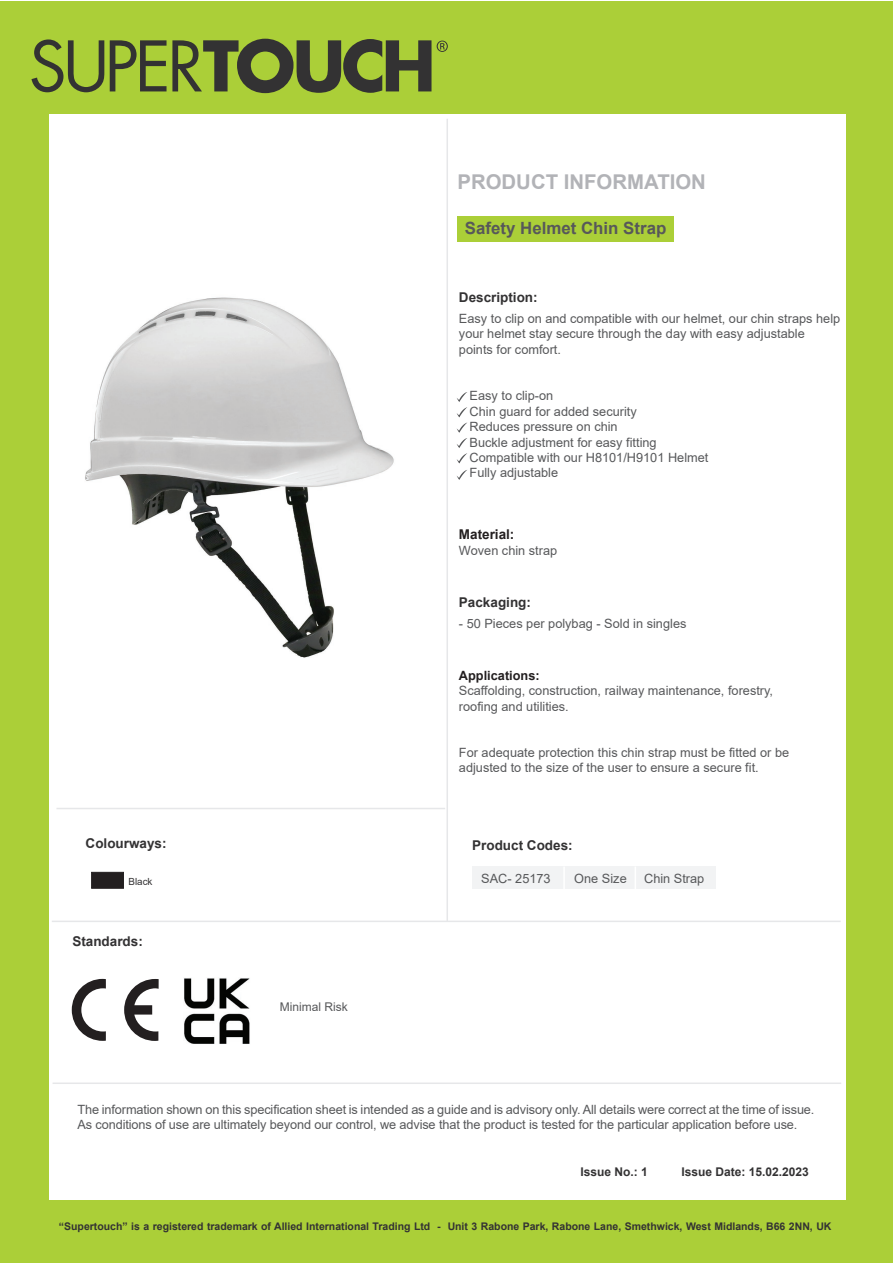
<style>
.page{position:relative;width:893px;height:1263px;background:#fff}
.page>*{position:absolute;margin:0;border:0;box-sizing:border-box;transform-origin:0 0}
.t1{font:700 20.4px "Arial";color:#b2b3b7}
.t2{font:700 16.8px "Arial";color:#57585a}
.t3{font:700 13.5px "Arial";color:#333233}
.t4{font:700 13.5px "Arial";color:#231f20}
.t5{font:12.75px/15.5px "Arial";color:#57585a}
.t6{font:700 12.75px "Arial";color:#231f20}
.t7{font:700 12px "Arial";color:#333233}
.t8{font:12px "Arial";color:#57585a}
.t9{font:700 10.5px "Arial";color:#333233}
.t10{font:9.9px "Arial";color:#333233}
</style>
<div class="page">
<div style="left:472px;top:866px;width:244px;height:23px;background:#f2f3f4"></div>
<hr style="left:563px;top:866px;width:2px;height:65px;background:#fff">
<hr style="left:635px;top:866px;width:1px;height:69px;background:#fff">
<svg style="left:124px;top:979px;width:35px;height:62px"></svg>
<svg style="left:72px;top:979px;width:34px;height:62px"></svg>
<svg style="left:457px;top:392px;width:10px;height:25px"></svg>
<svg style="left:457px;top:423px;width:10px;height:40px"></svg>
<div style="left:457px;top:216px;width:217px;height:25px;background:#abcf38"></div>
<img style="left:85px;top:297px;width:309px;height:361px">
<img style="left:184px;top:978px;width:66px;height:66px">
<svg style="left:457px;top:470px;width:10px;height:10px"></svg>
<hr style="left:446px;top:119px;width:2px;height:802px;background:#e6e7e9">
<hr style="left:52px;top:921px;width:789px;height:1px;background:#e6e7e9">
<hr style="left:56px;top:808px;width:389px;height:1px;background:#e6e7e9">
<hr style="left:53px;top:1082px;width:788px;height:2px;background:#e6e7e9">
<div style="left:1px;top:1px;width:892px;height:112px;background:#abcf38"></div>
<div style="left:1px;top:1201px;width:892px;height:62px;background:#abcf38"></div>
<div style="left:1px;top:112px;width:48px;height:1098px;background:#abcf38"></div>
<div style="left:847px;top:112px;width:46px;height:1098px;background:#abcf38"></div>
<svg style="left:32px;top:39px;width:72px;height:53px"></svg>
<svg style="left:110px;top:39px;width:321px;height:54px"></svg>
<svg style="left:437px;top:41px;width:11px;height:11px"></svg>
<div style="left:91px;top:872px;width:33px;height:16px;background:#231f20;border:1px solid #231f20"></div>
<h1 class="t1" style="left:457px;top:168px;width:250px">PRODUCT INFORMATION</h1>
<h2 class="t2" style="left:465px;top:217px;width:203px">Safety Helmet Chin Strap</h2>
<p class="t3" style="left:459px;top:288px;width:80px">Description:</p>
<p class="t5" style="left:459px;top:311px;width:383px">Easy to clip on and compatible with our helmet, our chin straps help your helmet stay secure through the day with easy adjustable points for comfort.</p>
<p class="t5" style="left:470px;top:388px;width:240px">Easy to clip-on<br>Chin guard for added security<br>Reduces pressure on chin<br>Buckle adjustment for easy fitting<br>Compatible with our H8101/H9101 Helmet<br>Fully adjustable</p>
<p class="t4" style="left:459px;top:525px;width:57px">Material:</p>
<p class="t5" style="left:459px;top:542px;width:100px">Woven chin strap</p>
<p class="t3" style="left:459px;top:592px;width:74px">Packaging:</p>
<p class="t5" style="left:459px;top:615px;width:229px">- 50 Pieces per polybag - Sold in singles</p>
<p class="t3" style="left:86px;top:834px;width:83px">Colourways:</p>
<p class="t10" style="left:129px;top:874px;width:26px">Black</p>
<p class="t3" style="left:72px;top:932px;width:72px">Standards:</p>
<p class="t8" style="left:280px;top:998px;width:69px">Minimal Risk</p>
<p class="t6" style="left:459px;top:666px;width:82px">Applications:</p>
<p class="t5" style="left:459px;top:683px;width:316px">Scaffolding, construction, railway maintenance, forestry, roofing and utilities.</p>
<p class="t5" style="left:459px;top:745px;width:332px">For adequate protection this chin strap must be fitted or be adjusted to the size of the user to ensure a secure fit.</p>
<p class="t3" style="left:472px;top:835px;width:102px">Product Codes:</p>
<p class="t5" style="left:481px;top:871px;width:71px">SAC- 25173</p>
<p class="t5" style="left:574px;top:871px;width:54px">One Size</p>
<p class="t5" style="left:644px;top:871px;width:62px">Chin Strap</p>
<p class="t5" style="left:77px;top:1102px;width:738px;line-height:15px">The information shown on this specification sheet is intended as a guide and is advisory only. All details were correct at the time of issue.<br>As conditions of use are ultimately beyond our control, we advise that the product is tested for the particular application before use.</p>
<p class="t7" style="left:580px;top:1163px;width:69px">Issue No.: 1</p>
<p class="t7" style="left:681px;top:1163px;width:129px">Issue Date: 15.02.2023</p>
<p class="t9" style="left:59px;top:1219px;width:774px">“Supertouch” is a registered trademark of Allied International Trading Ltd - Unit 3 Rabone Park, Rabone Lane, Smethwick, West Midlands, B66 2NN, UK</p>
</div>
